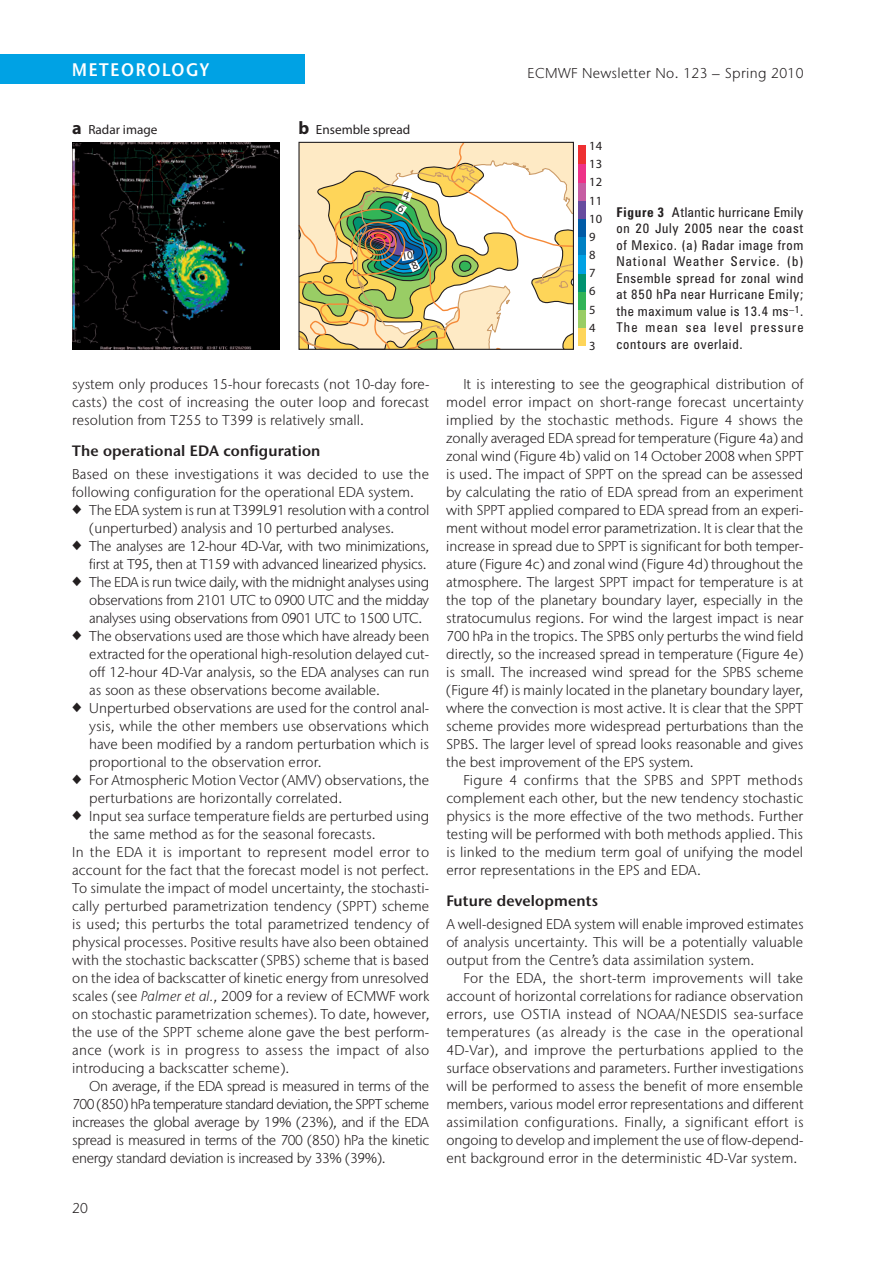
<style>
.page{position:relative;width:893px;height:1263px;background:#fff}
.page>*{position:absolute;margin:0;border:0;box-sizing:border-box;transform-origin:0 0}
.t1{font:600 18.15px "Stone Sans IIITC Pro";letter-spacing:.1em;color:#fff;scale:.91 1}
.t2{font:600 15px "Stone Sans IIITC Pro";letter-spacing:.01em;color:#231f20}
.t3{font:300 14.25px/18px "Stone Sans IIITC Pro";color:#231f20;text-align:justify}
.t4{font:300 14.25px "Stone Sans IIITC Pro";letter-spacing:-.025em;color:#231f20}
.t5{font:300 14.25px "Stone Sans IIITC Pro";letter-spacing:.02em;color:#231f20}
.t6{font:300 14.25px "Stone Sans IIITC Pro";letter-spacing:-.035em;color:#231f20}
.t7{font:300 14.25px "Stone Sans IIITC Pro";letter-spacing:.025em;color:#231f20}
.t8{font:condensed 13.5px/16.5px "Zurich BT";letter-spacing:.055em;color:#231f20;text-align:justify}
.t9{font:13.2px "Myriad Pro";color:#231f20}
.t10{font:12.6px "Myriad Pro";color:#231f20}
.s1{font-weight:700;font-size:18.15px}
.s2{font-family:"Monotype Sorts";font-weight:400;font-size:13.5px}
.s3{font-style:italic}
.s4{font-weight:700}
</style>
<div class="page">
<div style="left:0;top:54px;width:305px;height:29px;background:#00a2e4"></div>
<div style="left:578px;top:328px;width:8px;height:18px;background:#fed559"></div>
<div style="left:578px;top:309px;width:8px;height:19px;background:#99cd65"></div>
<div style="left:578px;top:291px;width:8px;height:18px;background:#32b457"></div>
<div style="left:578px;top:273px;width:8px;height:18px;background:#009370"></div>
<div style="left:578px;top:255px;width:8px;height:18px;background:#00a2e4"></div>
<div style="left:578px;top:237px;width:8px;height:18px;background:#0081c4"></div>
<div style="left:578px;top:219px;width:8px;height:18px;background:#015ba6"></div>
<div style="left:578px;top:200px;width:8px;height:19px;background:#674c9f"></div>
<div style="left:578px;top:182px;width:8px;height:18px;background:#c65da3"></div>
<div style="left:578px;top:164px;width:8px;height:18px;background:#ee3288"></div>
<div style="left:578px;top:146px;width:8px;height:18px;background:#ee3032"></div>
<img style="left:72px;top:142px;width:207px;height:207px">
<svg style="left:298px;top:141px;width:276px;height:209px"></svg>
<p class="t1" style="left:72px;top:62px;width:152px">METEOROLOGY</p>
<p class="t7" style="left:527px;top:67px;width:277px">ECMWF Newsletter No. 123 – Spring 2010</p>
<p class="t9" style="left:72px;top:125px;width:87px"><span class="s1">a</span> Radar image</p>
<p class="t9" style="left:298px;top:125px;width:113px"><span class="s1">b</span> Ensemble spread</p>
<p class="t3" style="left:72px;top:376px;width:359px">system only produces 15-hour forecasts (not 10-day fore&shy;casts) the cost of increasing the outer loop and forecast resolution from T255 to T399 is relatively small.</p>
<p class="t2" style="left:72px;top:444px;width:250px">The operational EDA configuration</p>
<p class="t3" style="left:72px;top:466px;width:358px">Based on these investigations it was decided to use the</p>
<p class="t3" style="left:72px;top:484px;width:343px">following configuration for the operational EDA system.</p>
<p class="t3" style="left:72px;top:502px;width:359px"><span class="s2">U</span> The EDA system is run at T399L91 resolution with a control</p>
<p class="t3" style="left:89px;top:520px;width:307px">(unperturbed) analysis and 10 perturbed analyses.</p>
<p class="t4" style="left:72px;top:540px;width:358px"><span class="s2">U</span> The analyses are 12-hour 4D-Var, with two minimizations,</p>
<p class="t4" style="left:89px;top:558px;width:339px">first at T95, then at T159 with advanced linearized physics.</p>
<p class="t4" style="left:72px;top:576px;width:358px"><span class="s2">U</span> The EDA is run twice daily, with the midnight analyses using</p>
<p class="t4" style="left:89px;top:594px;width:341px">observations from 2101 UTC to 0900 UTC and the midday</p>
<p class="t4" style="left:89px;top:612px;width:335px">analyses using observations from 0901 UTC to 1500 UTC.</p>
<p class="t3" style="left:72px;top:628px;width:359px"><span class="s2">U</span> The observations used are those which have already been</p>
<p class="t3" style="left:89px;top:646px;width:341px">extracted for the operational high-resolution delayed cut-</p>
<p class="t3" style="left:89px;top:664px;width:342px">off 12-hour 4D-Var analysis, so the EDA analyses can run</p>
<p class="t3" style="left:89px;top:682px;width:292px">as soon as these observations become available.</p>
<p class="t3" style="left:72px;top:700px;width:359px"><span class="s2">U</span> Unperturbed observations are used for the control anal-</p>
<p class="t3" style="left:89px;top:718px;width:341px">ysis, while the other members use observations which</p>
<p class="t3" style="left:89px;top:736px;width:341px">have been modified by a random perturbation which is</p>
<p class="t3" style="left:89px;top:754px;width:234px">proportional to the observation error.</p>
<p class="t3" style="left:72px;top:772px;width:358px"><span class="s2">U</span> For Atmospheric Motion Vector (AMV) observations, the</p>
<p class="t3" style="left:89px;top:790px;width:255px">perturbations are horizontally correlated.</p>
<p class="t3" style="left:72px;top:808px;width:359px"><span class="s2">U</span> Input sea surface temperature fields are perturbed using</p>
<p class="t3" style="left:89px;top:826px;width:288px">the same method as for the seasonal forecasts.</p>
<p class="t5" style="left:72px;top:846px;width:358px">In the EDA it is important to represent model error to</p>
<p class="t3" style="left:72px;top:862px;width:358px">account for the fact that the forecast model is not perfect.</p>
<p class="t3" style="left:72px;top:880px;width:359px">To simulate the impact of model uncertainty, the stochasti-</p>
<p class="t3" style="left:72px;top:898px;width:358px">cally perturbed parametrization tendency (SPPT) scheme</p>
<p class="t3" style="left:72px;top:916px;width:358px">is used; this perturbs the total parametrized tendency of</p>
<p class="t3" style="left:72px;top:934px;width:358px">physical processes. Positive results have also been obtained</p>
<p class="t3" style="left:72px;top:952px;width:359px">with the stochastic backscatter (SPBS) scheme that is based</p>
<p class="t3" style="left:72px;top:970px;width:358px">on the idea of backscatter of kinetic energy from unresolved</p>
<p class="t3" style="left:72px;top:988px;width:359px">scales (see <span class="s3">Palmer et al.</span>, 2009 for a review of ECMWF work</p>
<p class="t3" style="left:72px;top:1006px;width:359px">on stochastic parametrization schemes). To date, however,</p>
<p class="t3" style="left:72px;top:1024px;width:358px">the use of the SPPT scheme alone gave the best perform-</p>
<p class="t5" style="left:72px;top:1044px;width:359px">ance (work is in progress to assess the impact of also</p>
<p class="t3" style="left:72px;top:1060px;width:218px">introducing a backscatter scheme).</p>
<p class="t4" style="left:89px;top:1080px;width:341px">On average, if the EDA spread is measured in terms of the</p>
<p class="t6" style="left:72px;top:1098px;width:358px">700 (850) hPa temperature standard deviation, the SPPT scheme</p>
<p class="t4" style="left:72px;top:1116px;width:358px">increases the global average by 19% (23%), and if the EDA</p>
<p class="t4" style="left:72px;top:1134px;width:358px">spread is measured in terms of the 700 (850) hPa the kinetic</p>
<p class="t4" style="left:72px;top:1152px;width:315px">energy standard deviation is increased by 33% (39%).</p>
<p class="t3" style="left:72px;top:1200px;width:17px">20</p>
<p class="t10" style="left:589px;top:141px;width:14px">14</p>
<p class="t10" style="left:589px;top:159px;width:14px">13</p>
<p class="t10" style="left:589px;top:177px;width:14px">12</p>
<p class="t10" style="left:589px;top:196px;width:14px">11</p>
<p class="t10" style="left:589px;top:214px;width:14px">10</p>
<p class="t10" style="left:589px;top:232px;width:8px">9</p>
<p class="t10" style="left:589px;top:250px;width:8px">8</p>
<p class="t10" style="left:589px;top:268px;width:8px">7</p>
<p class="t10" style="left:589px;top:286px;width:8px">6</p>
<p class="t10" style="left:589px;top:305px;width:8px">5</p>
<p class="t10" style="left:589px;top:323px;width:8px">4</p>
<p class="t10" style="left:589px;top:341px;width:8px">3</p>
<p class="t8" style="left:616px;top:205px;width:189px"><span class="s4">Figure 3</span> Atlantic hurricane Emily on 20 July 2005 near the coast of Mexico. (a) Radar image from National Weather Service. (b)<br>Ensemble spread for zonal wind at 850 hPa near Hurricane Emily; the maximum value is 13.4 ms<sup>–1</sup>.<br>The mean sea level pressure contours are overlaid.</p>
<p class="t3" style="left:446px;top:376px;width:359px;text-indent:17px">It is interesting to see the geographical distribution of model error impact on short-range forecast uncertainty implied by the stochastic methods. Figure 4 shows the zonally averaged EDA spread for temperature (Figure 4a) and zonal wind (Figure 4b) valid on 14 October 2008 when SPPT is used. The impact of SPPT on the spread can be assessed by calculating the ratio of EDA spread from an experiment with SPPT applied compared to EDA spread from an experi&shy;ment without model error parametrization. It is clear that the increase in spread due to SPPT is significant for both temper&shy;ature (Figure 4c) and zonal wind (Figure 4d) throughout the atmosphere. The largest SPPT impact for temperature is at the top of the planetary boundary layer, especially in the stratocumulus regions. For wind the largest impact is near 700 hPa in the tropics. The SPBS only perturbs the wind field directly, so the increased spread in temperature (Figure 4e) is small. The increased wind spread for the SPBS scheme (Figure 4f) is mainly located in the planetary boundary layer, where the convection is most active. It is clear that the SPPT scheme provides more widespread perturbations than the SPBS. The larger level of spread looks reasonable and gives the best improvement of the EPS system.</p>
<p class="t3" style="left:446px;top:772px;width:358px;text-indent:17px">Figure 4 confirms that the SPBS and SPPT methods comple ment each other, but the new tendency stochastic physics is the more effective of the two methods. Further testing will be performed with both methods applied. This is linked to the medium term goal of unifying the model error representations in the EPS and EDA.</p>
<p class="t2" style="left:446px;top:894px;width:153px">Future developments</p>
<p class="t3" style="left:446px;top:916px;width:359px">A well-designed EDA system will enable improved estimates of analysis uncertainty. This will be a potentially valuable output from the Centre’s data assimilation system.</p>
<p class="t3" style="left:446px;top:970px;width:359px;text-indent:17px">For the EDA, the short-term improvements will take account of horizontal correlations for radiance observation errors, use OSTIA instead of NOAA/NESDIS sea-surface temperatures (as already is the case in the operational 4D-Var), and improve the perturbations applied to the surface observations and parameters. Further investigations will be performed to assess the benefit of more ensemble members, various model error representations and different assimilation configurations. Finally, a significant effort is ongoing to develop and implement the use of flow-depend&shy;ent background error in the deterministic 4D-Var system.</p>
</div>
